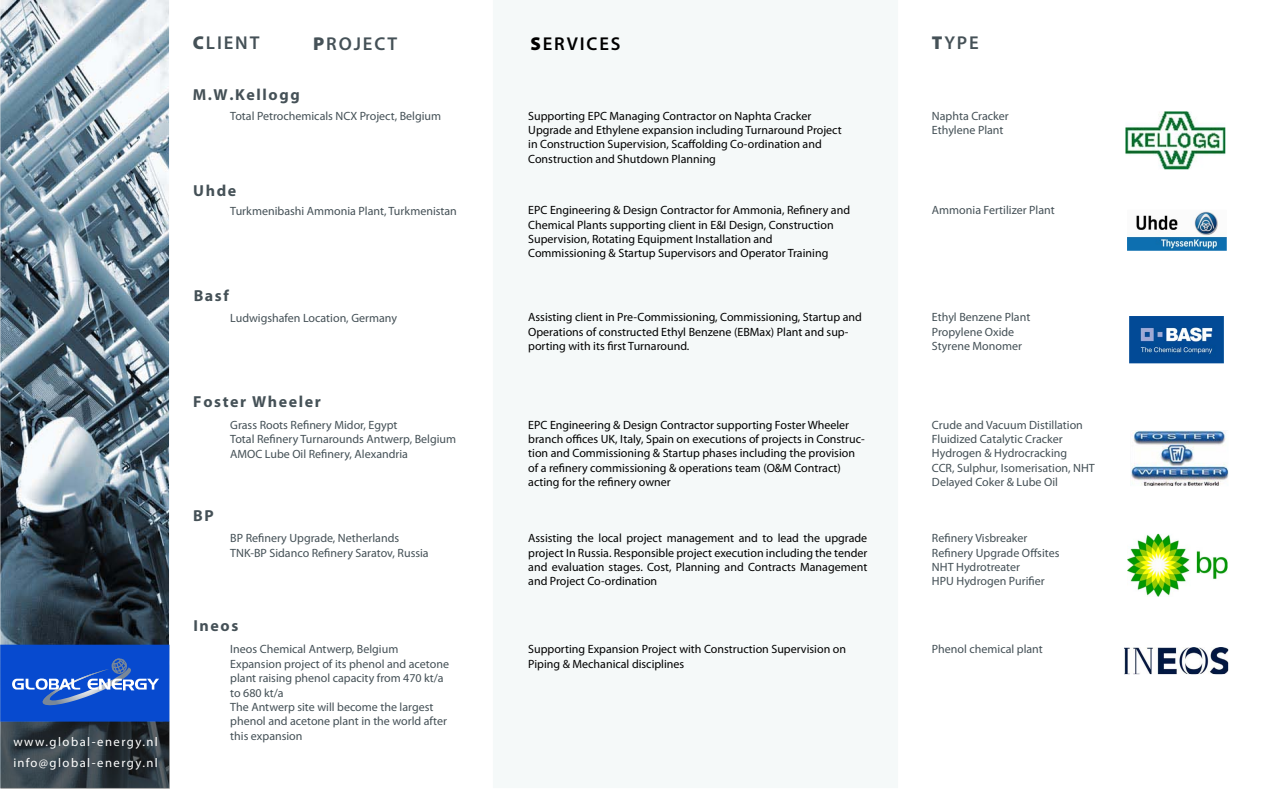
<style>
.page{position:relative;width:1261px;height:789px;background:#fff}
.page>*{position:absolute;margin:0;border:0;box-sizing:border-box;transform-origin:0 0}
.t1{font:600 18.6px "Myriad Pro";letter-spacing:.1em;color:#455157}
.t2{font:600 18.6px "Myriad Pro";letter-spacing:.1em;color:#000}
.t3{font:700 15.98px "Myriad Pro";letter-spacing:.1em;color:#455157}
.t4{font:12.67px/21.5px "Myriad Pro";letter-spacing:.115em;color:#fff}
.t5{font:12px/14.4px "Myriad Pro";color:#000}
.t6{font:12px/14.4px "Myriad Pro";color:#445056}
.s1{font-weight:900}
</style>
<div class="page">
<img style="left:0;top:0;width:169px;height:644px">
<div style="left:492px;top:0;width:406px;height:788px;background:#f5f9f9"></div>
<img style="left:1129px;top:316px;width:94px;height:47px">
<img style="left:1131px;top:430px;width:97px;height:56px">
<img style="left:1127px;top:533px;width:100px;height:63px">
<img style="left:1124px;top:647px;width:103px;height:27px">
<img style="left:1127px;top:211px;width:99px;height:40px">
<img style="left:1125px;top:111px;width:99px;height:58px">
<svg style="left:0;top:721px;width:170px;height:67px;background:#303a42"></svg>
<div style="left:0;top:644px;width:169px;height:77px;background:#074acf"></div>
<svg style="left:12px;top:658px;width:147px;height:48px"></svg>
<p class="t4" style="left:13px;top:730px;width:146px">www.global-energy.nl info@global-energy.nl</p>
<h1 class="t1" style="left:193px;top:32px;width:68px"><span class="s1">C</span>LIENT</h1>
<h1 class="t1" style="left:313px;top:33px;width:86px"><span class="s1">P</span>ROJECT</h1>
<h1 class="t1" style="left:931px;top:33px;width:48px"><span class="s1">T</span>YPE</h1>
<h1 class="t2" style="left:530px;top:33px;width:92px"><span class="s1">S</span>ERVICES</h1>
<h2 class="t3" style="left:193px;top:86px;width:108px">M.W.Kellogg</h2>
<p class="t6" style="left:230px;top:109px;width:212px">Total Petrochemicals NCX Project, Belgium</p>
<p class="t6" style="left:931px;top:109px;width:78px">Naphta Cracker<br>Ethylene Plant</p>
<p class="t5" style="left:528px;top:109px;width:315px">Supporting EPC Managing Contractor on Naphta Cracker Upgrade and Ethylene expansion including Turnaround Project in Construction Supervision, Scaffolding Co-ordination and Construction and Shutdown Planning</p>
<h2 class="t3" style="left:193px;top:182px;width:44px">Uhde</h2>
<p class="t6" style="left:230px;top:203px;width:228px">Turkmenibashi Ammonia Plant, Turkmenistan</p>
<h2 class="t3" style="left:194px;top:286px;width:37px">Basf</h2>
<p class="t6" style="left:230px;top:311px;width:168px">Ludwigshafen Location, Germany</p>
<p class="t5" style="left:528px;top:203px;width:323px">EPC Engineering &amp; Design Contractor for Ammonia, Refinery and Chemical Plants supporting client in E&amp;I Design, Construction Supervision, Rotating Equipment Installation and Commissioning &amp; Startup Supervisors and Operator Training</p>
<p class="t5" style="left:528px;top:310px;width:335px">Assisting client in Pre-Commissioning, Commissioning, Startup and<br>Operations of constructed Ethyl Benzene (EBMax) Plant and sup&shy;porting with its first Turnaround.</p>
<p class="t6" style="left:931px;top:203px;width:124px">Ammonia Fertilizer Plant</p>
<p class="t6" style="left:931px;top:310px;width:100px">Ethyl Benzene Plant<br>Propylene Oxide<br>Styrene Monomer</p>
<h2 class="t3" style="left:193px;top:393px;width:129px">Foster Wheeler</h2>
<p class="t6" style="left:230px;top:418px;width:227px">Grass Roots Refinery Midor, Egypt<br>Total Refinery Turnarounds Antwerp, Belgium<br>AMOC Lube Oil Refinery, Alexandria</p>
<p class="t6" style="left:931px;top:417px;width:164px">Crude and Vacuum Distillation<br>Fluidized Catalytic Cracker<br>Hydrogen &amp; Hydrocracking<br>CCR, Sulphur, Isomerisation, NHT<br>Delayed Coker &amp; Lube Oil</p>
<h2 class="t3" style="left:193px;top:506px;width:22px">BP</h2>
<p class="t6" style="left:230px;top:531px;width:200px">BP Refinery Upgrade, Netherlands<br>TNK-BP Sidanco Refinery Saratov, Russia</p>
<p class="t6" style="left:931px;top:531px;width:129px">Refinery Visbreaker<br>Refinery Upgrade Offsites<br>NHT Hydrotreater<br>HPU Hydrogen Purifier</p>
<h2 class="t3" style="left:193px;top:616px;width:46px">Ineos</h2>
<p class="t6" style="left:230px;top:642px;width:220px">Ineos Chemical Antwerp, Belgium<br>Expansion project of its phenol and acetone plant raising phenol capacity from 470 kt/a to 680 kt/a<br>The Antwerp site will become the largest phenol and acetone plant in the world after this expansion</p>
<p class="t6" style="left:931px;top:642px;width:112px">Phenol chemical plant</p>
<p class="t5" style="left:528px;top:417px;width:338px">EPC Engineering &amp; Design Contractor supporting Foster Wheeler branch offices UK, Italy, Spain on executions of projects in Construc&shy;tion and Commissioning &amp; Startup phases including the provision of a refinery commissioning &amp; operations team (O&amp;M Contract) acting for the refinery owner</p>
<p class="t5" style="left:528px;top:531px;width:340px;text-align:justify">Assisting the local project management and to lead the upgrade project In Russia. Responsible project execution including the tender and evaluation stages. Cost, Planning and Contracts Management and Project Co-ordination</p>
<p class="t5" style="left:528px;top:642px;width:319px">Supporting Expansion Project with Construction Supervision on<br>Piping &amp; Mechanical disciplines</p>
</div>
